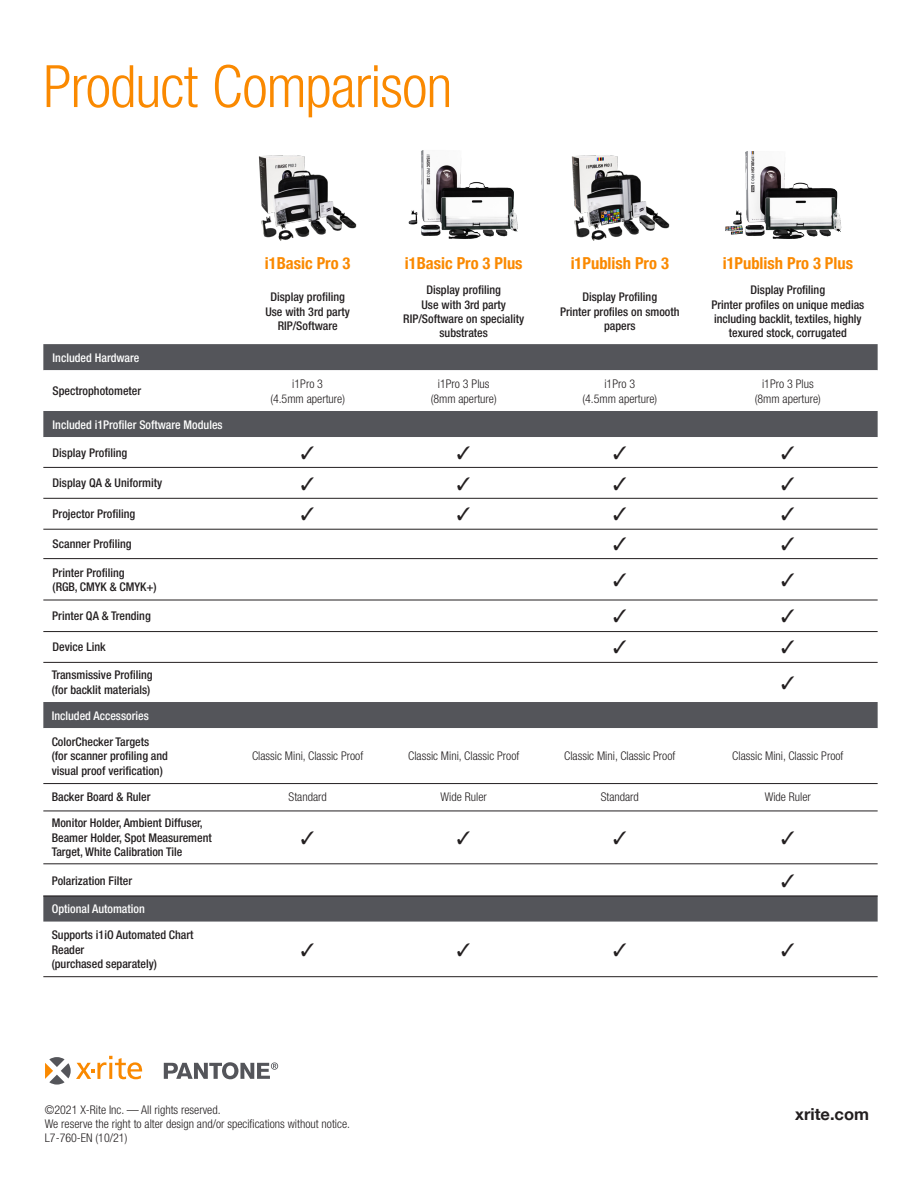
<style>
.page{position:relative;width:918px;height:1188px;background:#fff}
.page>*{position:absolute;margin:0;border:0;box-sizing:border-box;transform-origin:0 0}
.SellSheet-H1__title{font:300 condensed 58.5px "Helvetica Neue";letter-spacing:-.015em;color:#fa8900}
.t1{font:700 condensed 16.5px "Helvetica Neue";color:#fa8900}
.t2{font:700 16.5px "Helvetica Neue";color:#231f20}
.t3{font:500 condensed 12px/14.4px "Helvetica Neue";color:#231f20}
.t4{font:300 condensed 12px/14.4px "Helvetica Neue";color:#231f20;text-align:center}
.t5{font:500 condensed 12px "Helvetica Neue";color:#fff}
</style>
<div class="page">
<div style="left:43px;top:344px;width:835px;height:578px;background:#54555a"></div>
<svg style="left:43px;top:370px;width:835px;height:525px"></svg>
<svg style="left:43px;top:468px;width:835px;height:396px"></svg>
<svg style="left:164px;top:1062px;width:114px;height:17px"></svg>
<svg style="left:45px;top:1056px;width:97px;height:29px"></svg>
<img style="left:408px;top:150px;width:110px;height:89px">
<img style="left:571px;top:155px;width:99px;height:86px">
<img style="left:258px;top:155px;width:99px;height:86px">
<img style="left:725px;top:151px;width:117px;height:88px">
<hr style="left:43px;top:467px;width:835px;height:1px;background:#231f20">
<hr style="left:43px;top:498px;width:835px;height:1px;background:#231f20">
<hr style="left:43px;top:529px;width:835px;height:1px;background:#231f20">
<hr style="left:43px;top:558px;width:835px;height:1px;background:#231f20">
<hr style="left:43px;top:600px;width:835px;height:1px;background:#231f20">
<hr style="left:43px;top:631px;width:835px;height:1px;background:#231f20">
<hr style="left:43px;top:662px;width:835px;height:1px;background:#231f20">
<hr style="left:43px;top:783px;width:835px;height:1px;background:#231f20">
<hr style="left:43px;top:811px;width:835px;height:1px;background:#231f20">
<hr style="left:43px;top:864px;width:835px;height:1px;background:#231f20">
<hr style="left:43px;top:896px;width:835px;height:1px;background:#231f20">
<hr style="left:43px;top:976px;width:835px;height:1px;background:#231f20">
<svg style="left:302px;top:446px;width:12px;height:13px"></svg>
<svg style="left:458px;top:446px;width:12px;height:13px"></svg>
<svg style="left:614px;top:446px;width:12px;height:13px"></svg>
<svg style="left:782px;top:446px;width:12px;height:13px"></svg>
<svg style="left:302px;top:477px;width:12px;height:13px"></svg>
<svg style="left:458px;top:477px;width:12px;height:13px"></svg>
<svg style="left:614px;top:477px;width:12px;height:13px"></svg>
<svg style="left:782px;top:477px;width:12px;height:13px"></svg>
<svg style="left:302px;top:507px;width:12px;height:13px"></svg>
<svg style="left:458px;top:507px;width:12px;height:13px"></svg>
<svg style="left:614px;top:507px;width:12px;height:13px"></svg>
<svg style="left:782px;top:507px;width:12px;height:13px"></svg>
<svg style="left:614px;top:538px;width:12px;height:13px"></svg>
<svg style="left:782px;top:538px;width:12px;height:13px"></svg>
<svg style="left:614px;top:573px;width:12px;height:13px"></svg>
<svg style="left:782px;top:573px;width:12px;height:13px"></svg>
<svg style="left:614px;top:609px;width:12px;height:13px"></svg>
<svg style="left:782px;top:609px;width:12px;height:13px"></svg>
<svg style="left:614px;top:640px;width:12px;height:13px"></svg>
<svg style="left:782px;top:640px;width:12px;height:13px"></svg>
<svg style="left:782px;top:676px;width:12px;height:13px"></svg>
<svg style="left:302px;top:831px;width:12px;height:13px"></svg>
<svg style="left:458px;top:831px;width:12px;height:13px"></svg>
<svg style="left:614px;top:831px;width:12px;height:13px"></svg>
<svg style="left:782px;top:831px;width:12px;height:13px"></svg>
<svg style="left:782px;top:874px;width:12px;height:13px"></svg>
<p class="SellSheet-H1__title" style="left:43px;top:53px;width:411px">Product Comparison</p>
<p class="t1" style="left:265px;top:249px;width:87px">i1Basic Pro 3</p>
<p class="t1" style="left:405px;top:249px;width:119px">i1Basic Pro 3 Plus</p>
<p class="t1" style="left:571px;top:249px;width:100px">i1Publish Pro 3</p>
<p class="t1" style="left:723px;top:249px;width:132px">i1Publish Pro 3 Plus</p>
<p class="t3" style="left:265px;top:290px;width:86px;text-align:center">Display profiling<br>Use with 3rd party<br>RIP/Software</p>
<p class="t3" style="left:403px;top:283px;width:122px;text-align:center">Display profiling<br>Use with 3rd party<br>RIP/Software on speciality substrates</p>
<p class="t3" style="left:560px;top:290px;width:121px;text-align:center">Display Profiling<br>Printer profiles on smooth papers</p>
<p class="t3" style="left:711px;top:283px;width:155px;text-align:center">Display Profiling<br>Printer profiles on unique medias including backlit, textiles, highly texured stock, corrugated</p>
<p class="t5" style="left:53px;top:350px;width:88px">Included Hardware</p>
<p class="t3" style="left:53px;top:384px;width:90px">Spectrophotometer</p>
<p class="t4" style="left:270px;top:377px;width:76px">i1Pro 3<br>(4.5mm aperture)</p>
<p class="t4" style="left:431px;top:377px;width:68px">i1Pro 3 Plus (8mm aperture)</p>
<p class="t4" style="left:582px;top:377px;width:76px">i1Pro 3<br>(4.5mm aperture)</p>
<p class="t4" style="left:755px;top:377px;width:68px">i1Pro 3 Plus (8mm aperture)</p>
<p class="t5" style="left:53px;top:417px;width:172px">Included i1Profiler Software Modules</p>
<p class="t3" style="left:53px;top:445px;width:76px">Display Profiling</p>
<p class="t3" style="left:53px;top:476px;width:111px">Display QA &amp; Uniformity</p>
<p class="t3" style="left:53px;top:506px;width:84px">Projector Profiling</p>
<p class="t3" style="left:53px;top:537px;width:81px">Scanner Profiling</p>
<p class="t3" style="left:53px;top:565px;width:106px">Printer Profiling<br>(RGB, CMYK &amp; CMYK+)</p>
<p class="t3" style="left:52px;top:608px;width:100px">Printer QA &amp; Trending</p>
<p class="t3" style="left:53px;top:639px;width:55px">Device Link</p>
<p class="t3" style="left:52px;top:668px;width:103px">Transmissive Profiling (for backlit materials)</p>
<p class="t5" style="left:52px;top:708px;width:99px">Included Accessories</p>
<p class="t3" style="left:52px;top:734px;width:118px">ColorChecker Targets<br>(for scanner profiling and visual proof verification)</p>
<p class="t4" style="left:252px;top:749px;width:113px">Classic Mini, Classic Proof</p>
<p class="t4" style="left:408px;top:749px;width:113px">Classic Mini, Classic Proof</p>
<p class="t4" style="left:564px;top:749px;width:113px">Classic Mini, Classic Proof</p>
<p class="t4" style="left:732px;top:749px;width:113px">Classic Mini, Classic Proof</p>
<p class="t3" style="left:52px;top:789px;width:100px">Backer Board &amp; Ruler</p>
<p class="t4" style="left:289px;top:789px;width:40px">Standard</p>
<p class="t4" style="left:441px;top:789px;width:48px">Wide Ruler</p>
<p class="t4" style="left:601px;top:789px;width:40px">Standard</p>
<p class="t4" style="left:765px;top:789px;width:48px">Wide Ruler</p>
<p class="t3" style="left:52px;top:816px;width:162px">Monitor Holder, Ambient Diffuser,<br>Beamer Holder, Spot Measurement<br>Target, White Calibration Tile</p>
<p class="t3" style="left:52px;top:873px;width:82px">Polarization Filter</p>
<p class="t5" style="left:52px;top:902px;width:95px">Optional Automation</p>
<p class="t3" style="left:52px;top:928px;width:143px">Supports i1iO Automated Chart<br>Reader<br>(purchased separately)</p>
<p class="t4" style="left:45px;top:1102px;width:177px">©2021 X-Rite Inc. — All rights reserved.</p>
<p class="t2" style="left:795px;top:1101px;width:75px">xrite.com</p>
<p class="t4" style="left:45px;top:1116px;width:307px">We reserve the right to alter design and/or specifications without notice.</p>
<p class="t4" style="left:45px;top:1131px;width:84px">L7-760-EN (10/21)</p>
</div>
